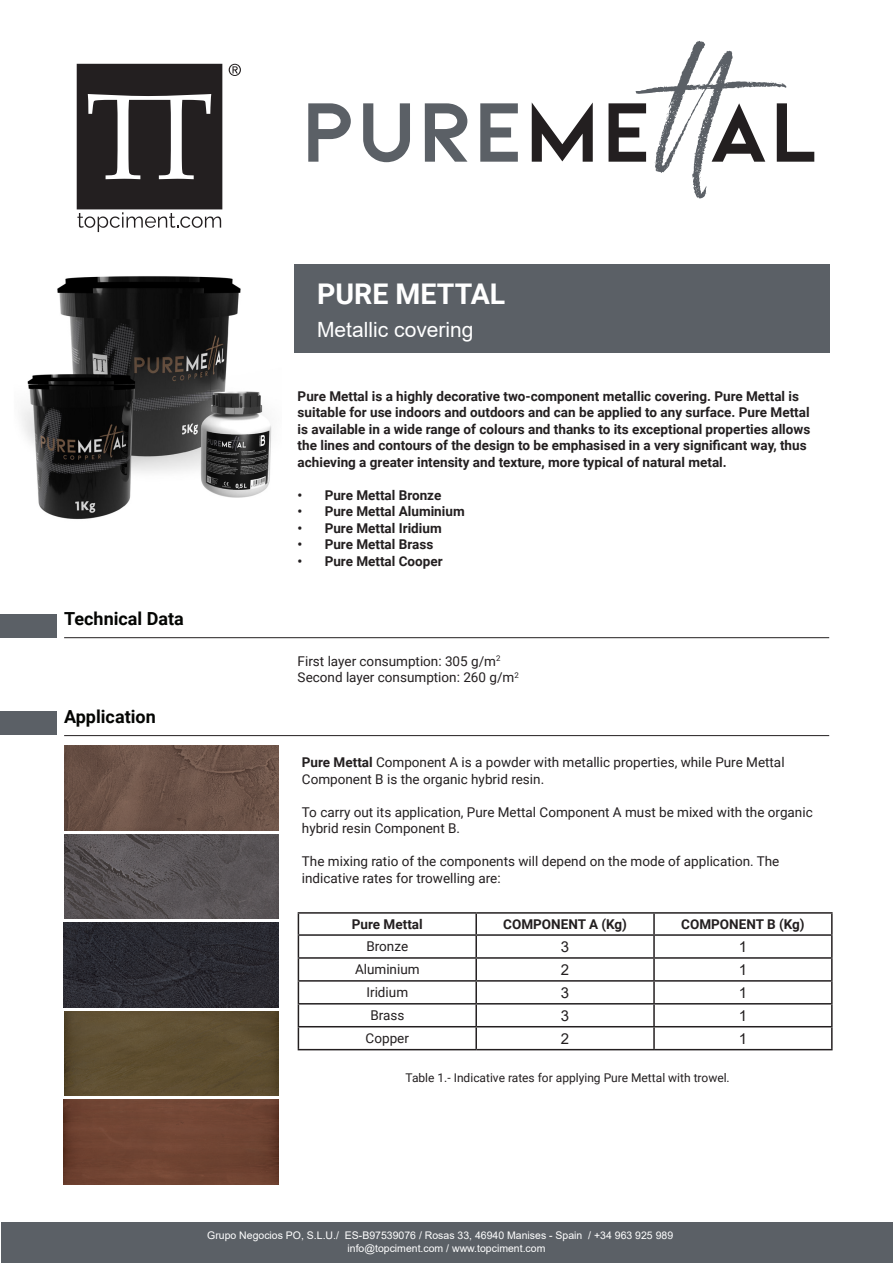
<style>
.page{position:relative;width:893px;height:1263px;background:#fff}
.page>*{position:absolute;margin:0;border:0;box-sizing:border-box;transform-origin:0 0}
.t1{font:700 28.5px "Roboto";color:#fff}
.t2{font:21px "Arial";color:#fff}
.t3{font:700 18px "Roboto";color:#040503}
.cuerpo_texto{font:15px "Arial";color:#231f20}
.cuerpo_texto-2{font:700 13.5px/16.5px "Roboto";color:#231f20}
.cuerpo_texto-3{font:13.5px/16.5px "Roboto";color:#231f20}
.cuerpo_texto-4{font:12px "Roboto";color:#231f20}
.t4{font:10.5px "Arial";color:#fff}
.s1{font-weight:700}
</style>
<div class="page">
<div style="left:1px;top:1222px;width:892px;height:41px;background:#5b6066"></div>
<img style="left:64px;top:746px;width:215px;height:84px">
<img style="left:64px;top:834px;width:215px;height:84px">
<img style="left:64px;top:922px;width:215px;height:85px">
<img style="left:64px;top:1100px;width:215px;height:84px">
<img style="left:64px;top:1011px;width:215px;height:85px">
<img style="left:21px;top:276px;width:251px;height:244px">
<div style="left:294px;top:264px;width:535px;height:88px;background:#5b6066"></div>
<div style="left:0;top:615px;width:56px;height:23px;background:#5b6066"></div>
<div style="left:0;top:711px;width:56px;height:24px;background:#5b6066"></div>
<svg style="left:308px;top:103px;width:43px;height:59px"></svg>
<svg style="left:363px;top:103px;width:47px;height:59px"></svg>
<svg style="left:425px;top:103px;width:42px;height:59px"></svg>
<svg style="left:480px;top:103px;width:38px;height:59px"></svg>
<svg style="left:532px;top:102px;width:61px;height:60px"></svg>
<svg style="left:609px;top:41px;width:205px;height:158px"></svg>
<svg style="left:77px;top:64px;width:145px;height:168px"></svg>
<svg style="left:229px;top:64px;width:12px;height:12px"></svg>
<hr style="left:64px;top:637px;width:765px;height:1px;background:#231f20">
<hr style="left:64px;top:735px;width:765px;height:1px;background:#231f20">
<hr style="left:298px;top:912px;width:178px;height:2px;background:#231f20">
<hr style="left:476px;top:912px;width:178px;height:2px;background:#231f20">
<hr style="left:475px;top:914px;width:2px;height:20px;background:#231f20">
<hr style="left:654px;top:912px;width:179px;height:2px;background:#231f20">
<hr style="left:653px;top:914px;width:2px;height:20px;background:#231f20">
<hr style="left:831px;top:914px;width:2px;height:20px;background:#231f20">
<hr style="left:298px;top:934px;width:178px;height:2px;background:#231f20">
<hr style="left:476px;top:934px;width:178px;height:2px;background:#231f20">
<hr style="left:475px;top:936px;width:2px;height:21px;background:#231f20">
<hr style="left:654px;top:934px;width:179px;height:2px;background:#231f20">
<hr style="left:653px;top:936px;width:2px;height:21px;background:#231f20">
<hr style="left:831px;top:936px;width:2px;height:21px;background:#231f20">
<hr style="left:298px;top:957px;width:178px;height:2px;background:#231f20">
<hr style="left:476px;top:957px;width:178px;height:2px;background:#231f20">
<hr style="left:475px;top:959px;width:2px;height:21px;background:#231f20">
<hr style="left:654px;top:957px;width:179px;height:2px;background:#231f20">
<hr style="left:653px;top:959px;width:2px;height:21px;background:#231f20">
<hr style="left:831px;top:959px;width:2px;height:21px;background:#231f20">
<hr style="left:298px;top:980px;width:178px;height:2px;background:#231f20">
<hr style="left:476px;top:980px;width:178px;height:2px;background:#231f20">
<hr style="left:475px;top:982px;width:2px;height:21px;background:#231f20">
<hr style="left:654px;top:980px;width:179px;height:2px;background:#231f20">
<hr style="left:653px;top:982px;width:2px;height:21px;background:#231f20">
<hr style="left:831px;top:982px;width:2px;height:21px;background:#231f20">
<hr style="left:298px;top:1003px;width:178px;height:1px;background:#231f20">
<hr style="left:476px;top:1003px;width:178px;height:1px;background:#231f20">
<hr style="left:475px;top:1004px;width:2px;height:22px;background:#231f20">
<hr style="left:654px;top:1003px;width:179px;height:1px;background:#231f20">
<hr style="left:653px;top:1004px;width:2px;height:22px;background:#231f20">
<hr style="left:831px;top:1004px;width:2px;height:22px;background:#231f20">
<hr style="left:298px;top:1026px;width:178px;height:1px;background:#231f20">
<svg style="left:298px;top:914px;width:1px;height:135px"></svg>
<hr style="left:476px;top:1026px;width:178px;height:1px;background:#231f20">
<hr style="left:475px;top:1027px;width:2px;height:22px;background:#231f20">
<hr style="left:654px;top:1026px;width:179px;height:1px;background:#231f20">
<hr style="left:653px;top:1027px;width:2px;height:22px;background:#231f20">
<hr style="left:831px;top:1027px;width:2px;height:22px;background:#231f20">
<hr style="left:298px;top:1049px;width:178px;height:1px;background:#231f20">
<hr style="left:476px;top:1049px;width:178px;height:1px;background:#231f20">
<hr style="left:654px;top:1049px;width:179px;height:1px;background:#231f20">
<p class="t3" style="left:64px;top:606px;width:121px">Technical Data</p>
<p class="t3" style="left:64px;top:704px;width:93px">Application</p>
<p class="t1" style="left:317px;top:274px;width:190px">PURE METTAL</p>
<p class="t2" style="left:317px;top:315px;width:158px">Metallic covering</p>
<p class="cuerpo_texto-2" style="left:298px;top:387px;width:514px">Pure Mettal is a highly decorative two-component metallic covering. Pure Mettal is suitable for use indoors and outdoors and can be applied to any surface. Pure Mettal is available in a wide range of colours and thanks to its exceptional properties allows the lines and contours of the design to be emphasised in a very significant way, thus achieving a greater intensity and texture, more typical of natural metal.</p>
<p class="cuerpo_texto-2" style="left:298px;top:486px;width:145px">• Pure Mettal Bronze</p>
<p class="cuerpo_texto-2" style="left:298px;top:503px;width:169px">• Pure Mettal Aluminium</p>
<p class="cuerpo_texto-2" style="left:298px;top:519px;width:146px">• Pure Mettal Iridium</p>
<p class="cuerpo_texto-2" style="left:298px;top:536px;width:137px">• Pure Mettal Brass</p>
<p class="cuerpo_texto-2" style="left:298px;top:552px;width:147px">• Pure Mettal Cooper</p>
<p class="cuerpo_texto-3" style="left:298px;top:652px;width:204px">First layer consumption: 305 g/m<sup>2</sup></p>
<p class="cuerpo_texto-3" style="left:298px;top:669px;width:223px">Second layer consumption: 260 g/m<sup>2</sup></p>
<p class="cuerpo_texto-3" style="left:302px;top:754px;width:484px"><span class="s1">Pure Mettal</span> Component A is a powder with metallic properties, while Pure Mettal<br>Component B is the organic hybrid resin.</p>
<p class="cuerpo_texto-3" style="left:302px;top:803px;width:512px">To carry out its application, Pure Mettal Component A must be mixed with the organic hybrid resin Component B.</p>
<p class="cuerpo_texto-3" style="left:302px;top:853px;width:479px">The mixing ratio of the components will depend on the mode of application. The indicative rates for trowelling are:</p>
<p class="cuerpo_texto-2" style="left:352px;top:915px;width:72px">Pure Mettal</p>
<p class="cuerpo_texto-2" style="left:503px;top:915px;width:125px">COMPONENT A (Kg)</p>
<p class="cuerpo_texto-2" style="left:681px;top:915px;width:125px">COMPONENT B (Kg)</p>
<p class="cuerpo_texto-3" style="left:366px;top:937px;width:43px">Bronze</p>
<p class="cuerpo_texto" style="left:561px;top:936px;width:10px">3</p>
<p class="cuerpo_texto" style="left:739px;top:936px;width:10px">1</p>
<p class="cuerpo_texto-3" style="left:355px;top:960px;width:66px">Aluminium</p>
<p class="cuerpo_texto" style="left:561px;top:959px;width:10px">2</p>
<p class="cuerpo_texto" style="left:739px;top:959px;width:10px">1</p>
<p class="cuerpo_texto-3" style="left:366px;top:983px;width:43px">Iridium</p>
<p class="cuerpo_texto" style="left:561px;top:982px;width:10px">3</p>
<p class="cuerpo_texto" style="left:739px;top:982px;width:10px">1</p>
<p class="cuerpo_texto-3" style="left:370px;top:1006px;width:35px">Brass</p>
<p class="cuerpo_texto" style="left:561px;top:1005px;width:10px">3</p>
<p class="cuerpo_texto" style="left:739px;top:1005px;width:10px">1</p>
<p class="cuerpo_texto-3" style="left:366px;top:1029px;width:45px">Copper</p>
<p class="cuerpo_texto" style="left:561px;top:1028px;width:10px">2</p>
<p class="cuerpo_texto" style="left:739px;top:1028px;width:10px">1</p>
<p class="cuerpo_texto-4" style="left:406px;top:1069px;width:326px">Table 1.- Indicative rates for applying Pure Mettal with trowel.</p>
<p class="t4" style="left:207px;top:1227px;width:468px">Grupo Negocios PO, S.L.U./ ES-B97539076 / Rosas 33, 46940 Manises - Spain / +34 963 925 989</p>
<p class="t4" style="left:347px;top:1240px;width:199px">info@topciment.com / www.topciment.com</p>
</div>
